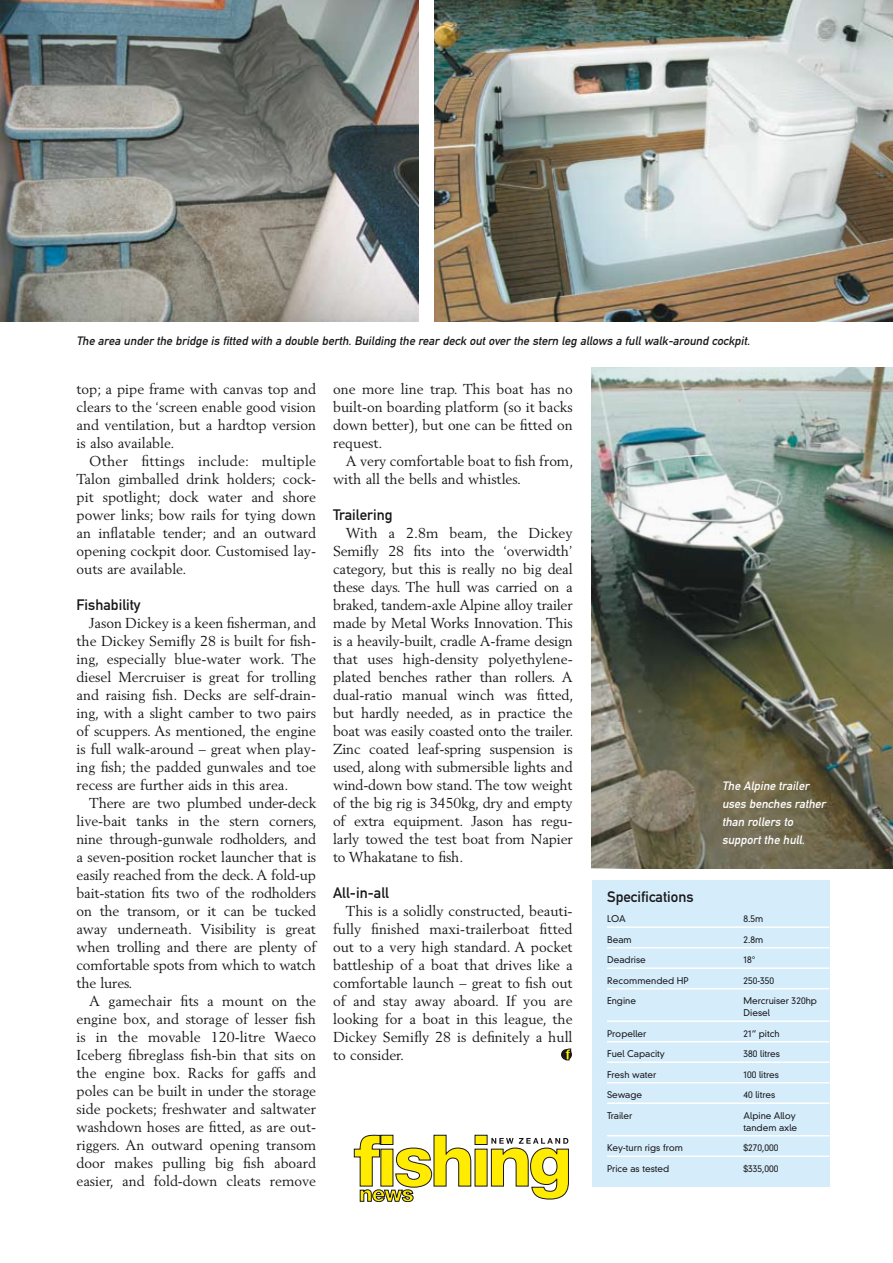
<style>
.page{position:relative;width:893px;height:1263px;background:#fff}
.page>*{position:absolute;margin:0;border:0;box-sizing:border-box;transform-origin:0 0}
.t1{font:15px "DIN Mittelschrift LT";color:#1a171b}
.t2{font:14.25px/18px "Berling LT";color:#1a171b;text-align:justify}
.t3{font:italic 12px "DIN Mittelschrift LT";color:#1a171b}
.t4{font:italic 12px/18px "DIN Mittelschrift LT";color:#fff}
.t5{font:300 9px/12px "DIN Neuzeit Grotesk LT";color:#1a171b}
</style>
<div class="page">
<div style="left:561px;top:1049px;width:11px;height:11px;background:#1a171b;border-radius:50%"></div>
<svg style="left:565px;top:1049px;width:6px;height:11px"></svg>
<img style="left:434px;top:0;width:459px;height:321px">
<img style="left:0;top:0;width:419px;height:321px">
<div style="left:592px;top:880px;width:237px;height:306px;background:#d5edfa"></div>
<hr style="left:607px;top:926px;width:222px;height:2px;background:#fff">
<hr style="left:607px;top:947px;width:222px;height:1px;background:#fff">
<hr style="left:607px;top:967px;width:222px;height:2px;background:#fff">
<hr style="left:607px;top:988px;width:222px;height:1px;background:#fff">
<hr style="left:607px;top:1020px;width:222px;height:2px;background:#fff">
<hr style="left:607px;top:1041px;width:222px;height:1px;background:#fff">
<hr style="left:607px;top:1061px;width:222px;height:2px;background:#fff">
<hr style="left:607px;top:1082px;width:222px;height:1px;background:#fff">
<hr style="left:607px;top:1102px;width:222px;height:2px;background:#fff">
<hr style="left:607px;top:1135px;width:222px;height:1px;background:#fff">
<hr style="left:607px;top:1155px;width:222px;height:2px;background:#fff">
<img style="left:591px;top:367px;width:302px;height:501px">
<svg style="left:354px;top:1135px;width:215px;height:67px"></svg>
<p class="t3" style="left:77px;top:334px;width:677px">The area underthe bridge is fitted with a double berth.Building the reardeck outoverthe stern leg allows a fullwalk-around cockpit.</p>
<p class="t2" style="left:77px;top:380px;width:241px">top; a pipe frame with canvas top and clears to the ‘screen enable good vision and ventilation, but a hardtop version is also available.</p>
<p class="t2" style="left:77px;top:452px;width:241px;text-indent:13px">Other fittings include: multiple Talon gimballed drink holders; cock&shy;pit spotlight; dock water and shore power links; bow rails for tying down an inflatable tender; and an outward opening cockpit door. Customised lay&shy;outs are available.</p>
<p class="t1" style="left:77px;top:596px;width:66px">Fishability</p>
<p class="t2" style="left:77px;top:614px;width:241px;text-indent:13px">Jason Dickey is a keen fisherman, and the Dickey Semifly 28 is built for fish&shy;ing, especially blue-water work. The diesel Mercruiser is great for trolling and raising fish. Decks are self-drain&shy;ing, with a slight camber to two pairs of scuppers. As mentioned, the engine is full walk-around – great when play&shy;ing fish; the padded gunwales and toe recess are further aids in this area.</p>
<p class="t2" style="left:77px;top:794px;width:242px;text-indent:13px">There are two plumbed under-deck live-bait tanks in the stern corners, nine through-gunwale rodholders, and a seven-position rocket launcher that is easily reached from the deck. A fold-up bait-station fits two of the rodholders on the transom, or it can be tucked away underneath. Visibility is great when trolling and there are plenty of comfortable spots from which to watch the lures.</p>
<p class="t2" style="left:77px;top:992px;width:241px;text-indent:13px">A gamechair fits a mount on the engine box, and storage of lesser fish is in the movable 120-litre Waeco Iceberg fibreglass fish-bin that sits on the engine box. Racks for gaffs and poles can be built in under the storage side pockets; freshwater and saltwater washdown hoses are fitted, as are out&shy;riggers. An outward opening transom door makes pulling big fish aboard easier, and fold-down cleats remove</p>
<p class="t2" style="left:333px;top:380px;width:241px">one more line trap. This boat has no built-on boarding platform (so it backs down better), but one can be fitted on request.</p>
<p class="t2" style="left:333px;top:452px;width:242px;text-indent:13px">A very comfortable boat to fish from, with all the bells and whistles.</p>
<p class="t1" style="left:333px;top:506px;width:61px">Trailering</p>
<p class="t2" style="left:333px;top:524px;width:242px;text-indent:13px">With a 2.8m beam, the Dickey Semifly 28 fits into the ‘overwidth’ category, but this is really no big deal these days. The hull was carried on a braked, tandem-axle Alpine alloy trailer made by Metal Works Innovation. This is a heavily-built, cradle A-frame design that uses high-density polyethylene&shy;plated benches rather than rollers. A dual-ratio manual winch was fitted, but hardly needed, as in practice the boat was easily coasted onto the trailer.<br>Zinc coated leaf-spring suspension is used, along with submersible lights and wind-down bow stand. The tow weight of the big rig is 3450kg, dry and empty of extra equipment. Jason has regu&shy;larly towed the test boat from Napier to Whakatane to fish.</p>
<p class="t1" style="left:333px;top:884px;width:57px">All-in-all</p>
<p class="t2" style="left:333px;top:902px;width:241px;text-indent:13px">This is a solidly constructed, beauti&shy;fully finished maxi-trailerboat fitted out to a very high standard. A pocket battleship of a boat that drives like a comfortable launch – great to fish out of and stay away aboard. If you are looking for a boat in this league, the Dickey Semifly 28 is definitely a hull to consider.</p>
<p class="t4" style="left:722px;top:777px;width:107px">The Alpine trailer uses benches rather than rollers to supportthe hull.</p>
<p class="t1" style="left:607px;top:887px;width:88px">Specifications</p>
<p class="t5" style="left:607px;top:913px;width:6px">LOA</p>
<p class="t5" style="left:744px;top:913px;width:21px">8.5m</p>
<p class="t5" style="left:607px;top:933px;width:26px">Beam</p>
<p class="t5" style="left:744px;top:933px;width:21px">2.8m</p>
<p class="t5" style="left:607px;top:954px;width:40px">Deadrise</p>
<p class="t5" style="left:744px;top:954px;width:13px">18°</p>
<p class="t5" style="left:607px;top:974px;width:83px">Recommended HP</p>
<p class="t5" style="left:744px;top:974px;width:32px">250-350</p>
<p class="t5" style="left:607px;top:995px;width:30px">Engine</p>
<p class="t5" style="left:743px;top:995px;width:75px">Mercruiser 320hp<br>Diesel</p>
<p class="t5" style="left:607px;top:1027px;width:41px">Propeller</p>
<p class="t5" style="left:743px;top:1027px;width:38px">21” pitch</p>
<p class="t5" style="left:607px;top:1048px;width:60px">Fuel Capacity</p>
<p class="t5" style="left:743px;top:1048px;width:38px">380 litres</p>
<p class="t5" style="left:607px;top:1068px;width:51px">Fresh water</p>
<p class="t5" style="left:743px;top:1068px;width:37px">100 litres</p>
<p class="t5" style="left:607px;top:1089px;width:37px">Sewage</p>
<p class="t5" style="left:743px;top:1089px;width:33px">40 litres</p>
<p class="t5" style="left:607px;top:1109px;width:27px">Trailer</p>
<p class="t5" style="left:743px;top:1109px;width:55px">Alpine Alloy tandem axle</p>
<p class="t5" style="left:607px;top:1142px;width:77px">Key-turn rigs from</p>
<p class="t5" style="left:743px;top:1142px;width:37px">$270,000</p>
<p class="t5" style="left:607px;top:1162px;width:64px">Price as tested</p>
<p class="t5" style="left:743px;top:1162px;width:37px">$335,000</p>
</div>
